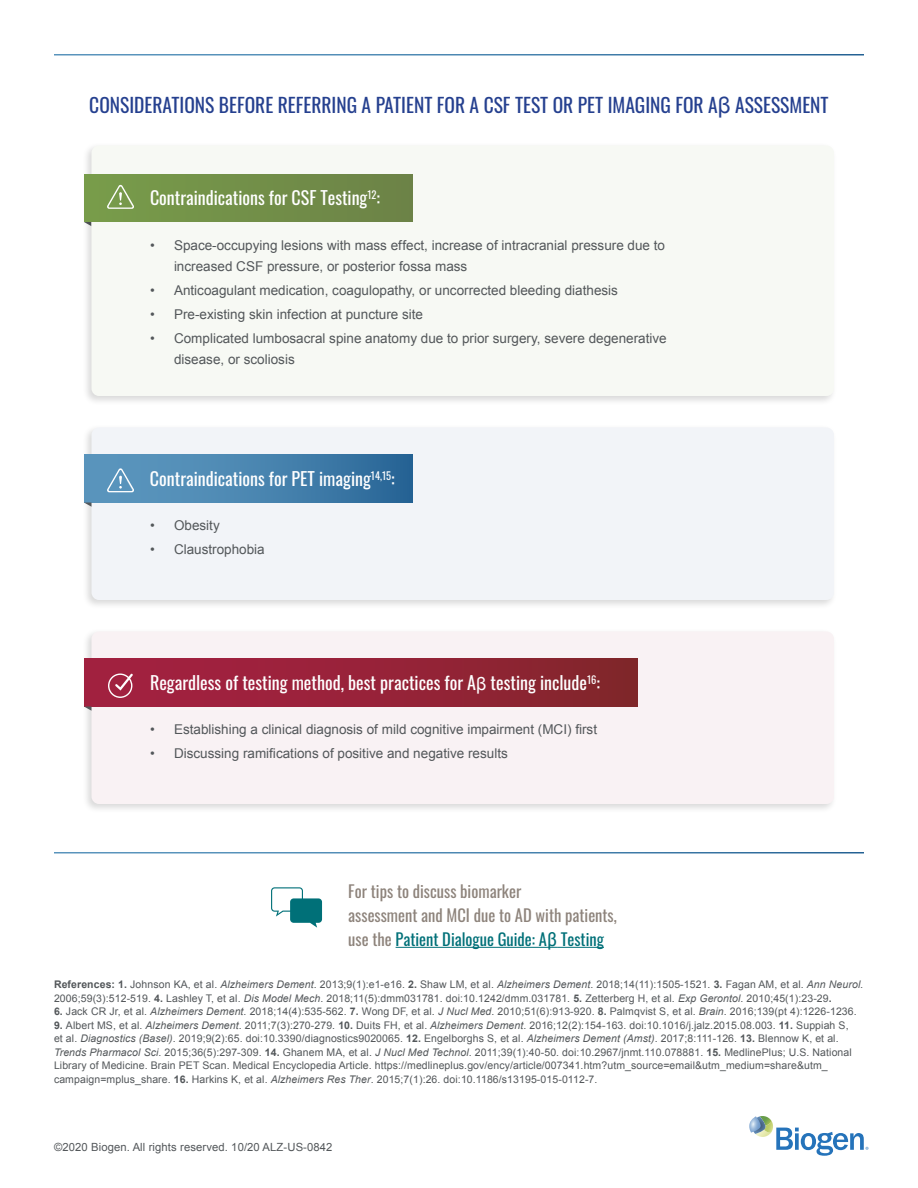
<style>
.page{position:relative;width:918px;height:1188px;background:#fff}
.page>*{position:absolute;margin:0;border:0;box-sizing:border-box;transform-origin:0 0}
.t1{font:19.5px "Oswald";color:#25408f}
.t2{font:18px "Oswald";color:#fff}
.t3{font:16.5px/24px "Oswald";color:#8d837b}
.t4{font:13.5px/21px "Arial";color:#53575a}
.t5{font:11.25px "Arial";letter-spacing:.01em;color:#53575a}
.t6{font:10.5px/13.5px "Arial";letter-spacing:.01em;color:#53575a}
.s1{font-family:"Arial";font-size:22.5px}
.s2{font-family:"Arial"}
.s3{color:#007078}
.s4{font-family:"Roboto Condensed";font-size:19.5px;color:#007078}
.s5{font-weight:700}
.s6{font-style:italic}
</style>
<div class="page">
<svg style="left:749px;top:1116px;width:119px;height:40px"></svg>
<div style="left:82px;top:628px;width:756px;height:186px;background:#000;opacity:.15"></div>
<div style="left:92px;top:632px;width:742px;height:172px;background:#f9f2f4;border-radius:8px"></div>
<div style="left:82px;top:424px;width:756px;height:186px;background:#000;opacity:.15"></div>
<div style="left:92px;top:428px;width:742px;height:172px;background:#f2f4f8;border-radius:8px"></div>
<div style="left:82px;top:142px;width:756px;height:264px;background:#000;opacity:.15"></div>
<div style="left:92px;top:146px;width:742px;height:250px;background:#f7f9f4;border-radius:8px"></div>
<div style="left:84px;top:174px;width:328px;height:48px;background:#728f48"></div>
<div style="left:84px;top:454px;width:328px;height:48px;background:linear-gradient(to right,#639ec4,#2c699a)"></div>
<div style="left:84px;top:658px;width:554px;height:48px;background:linear-gradient(to right,#a72043,#84252c)"></div>
<svg style="left:84px;top:503px;width:8px;height:4px"></svg>
<svg style="left:84px;top:707px;width:8px;height:4px"></svg>
<svg style="left:106px;top:184px;width:28px;height:25px"></svg>
<svg style="left:106px;top:468px;width:29px;height:24px"></svg>
<svg style="left:108px;top:674px;width:25px;height:24px"></svg>
<svg style="left:271px;top:887px;width:51px;height:41px"></svg>
<hr style="left:396px;top:947px;width:151px;height:1px;background:#007078">
<hr style="left:557px;top:947px;width:47px;height:1px;background:#007078">
<h1 class="t1" style="left:89px;top:88px;width:741px">CONSIDERATIONS BEFORE REFERRING A PATIENT FOR A CSF TEST OR PET IMAGING FOR A<span class="s1">β</span> ASSESSMENT</h1>
<h2 class="t2" style="left:150px;top:182px;width:232px">Contraindications for CSF Testing<sup>12</sup>:</h2>
<p class="t4" style="left:174px;top:235px;width:493px;text-indent:-24px">• Space-occupying lesions with mass effect, increase of intracranial pressure due to increased CSF pressure, or posterior fossa mass</p>
<p class="t4" style="left:150px;top:280px;width:470px">• Anticoagulant medication, coagulopathy, or uncorrected bleeding diathesis</p>
<p class="t4" style="left:150px;top:304px;width:275px">• Pre-existing skin infection at puncture site</p>
<p class="t4" style="left:174px;top:328px;width:494px;text-indent:-24px">• Complicated lumbosacral spine anatomy due to prior surgery, severe degenerative disease, or scoliosis</p>
<h2 class="t2" style="left:150px;top:462px;width:246px">Contraindications for PET imaging<sup>14,15</sup>:</h2>
<p class="t4" style="left:150px;top:515px;width:71px">• Obesity</p>
<p class="t4" style="left:150px;top:539px;width:116px">• Claustrophobia</p>
<h2 class="t2" style="left:150px;top:666px;width:451px">Regardless of testing method, best practices for A<span class="s2">β</span> testing include<sup>16</sup>:</h2>
<p class="t4" style="left:150px;top:719px;width:449px">• Establishing a clinical diagnosis of mild cognitive impairment (MCI) first</p>
<p class="t4" style="left:150px;top:743px;width:359px">• Discussing ramifications of positive and negative results</p>
<h3 class="t3" style="left:348px;top:877px;width:270px">For tips to discuss biomarker<br>assessment and MCI due to AD with patients, use the <span class="s3">Patient Dialogue Guide: A</span><span class="s4">β</span> <span class="s3">Testing</span></h3>
<p class="t6" style="left:54px;top:978px;width:811px"><span class="s5">References: 1.</span> Johnson KA, et al. <span class="s6">Alzheimers Dement</span>. 2013;9(1):e1-e16. <span class="s5">2.</span> Shaw LM, et al. <span class="s6">Alzheimers Dement</span>. 2018;14(11):1505-1521. <span class="s5">3.</span> Fagan AM, et al. <span class="s6">Ann Neurol.<br></span>2006;59(3):512-519. <span class="s5">4.</span> Lashley T, et al. <span class="s6">Dis Model Mech</span>. 2018;11(5):dmm031781. doi:10.1242/dmm.031781. <span class="s5">5.</span> Zetterberg H, et al. <span class="s6">Exp Gerontol</span>. 2010;45(1):23-29<span class="s5">.</span></p>
<p class="t6" style="left:54px;top:1005px;width:804px"><span class="s5">6.</span> Jack CR Jr, et al. <span class="s6">Alzheimers Dement</span>. 2018;14(4):535-562. <span class="s5">7.</span> Wong DF, et al. <span class="s6">J Nucl Med</span>. 2010;51(6):913-920. <span class="s5">8.</span> Palmqvist S, et al. <span class="s6">Brain</span>. 2016;139(pt 4):1226-1236.</p>
<p class="t6" style="left:54px;top:1018px;width:799px"><span class="s5">9.</span> Albert MS, et al. <span class="s6">Alzheimers Dement</span>. 2011;7(3):270-279. <span class="s5">10.</span> Duits FH, et al. <span class="s6">Alzheimers Dement</span>. 2016;12(2):154-163. doi:10.1016/j.jalz.2015.08.003. <span class="s5">11.</span> Suppiah S, et al. <span class="s6">Diagnostics (Basel)</span>. 2019;9(2):65. doi:10.3390/diagnostics9020065. <span class="s5">12.</span> Engelborghs S, et al. <span class="s6">Alzheimers Dement (Amst)</span>. 2017;8:111-126. <span class="s5">13.</span> Blennow K, et al.<br><span class="s6">Trends Pharmacol Sci</span>. 2015;36(5):297-309. <span class="s5">14.</span> Ghanem MA, et al. <span class="s6">J Nucl Med Technol</span>. 2011;39(1):40-50. doi:10.2967/jnmt.110.078881. <span class="s5">15.</span> MedlinePlus; U.S. National Library of Medicine. Brain PET Scan. Medical Encyclopedia Article. https://medlineplus.gov/ency/article/007341.htm?utm_source=email&amp;utm_medium=share&amp;utm_ campaign=mplus_share. <span class="s5">16.</span> Harkins K, et al. <span class="s6">Alzheimers Res Ther</span>. 2015;7(1):26. doi:10.1186/s13195-015-0112-7.</p>
<p class="t5" style="left:54px;top:1139px;width:280px">©2020 Biogen. All rights reserved. 10/20 ALZ-US-0842</p>
</div>
